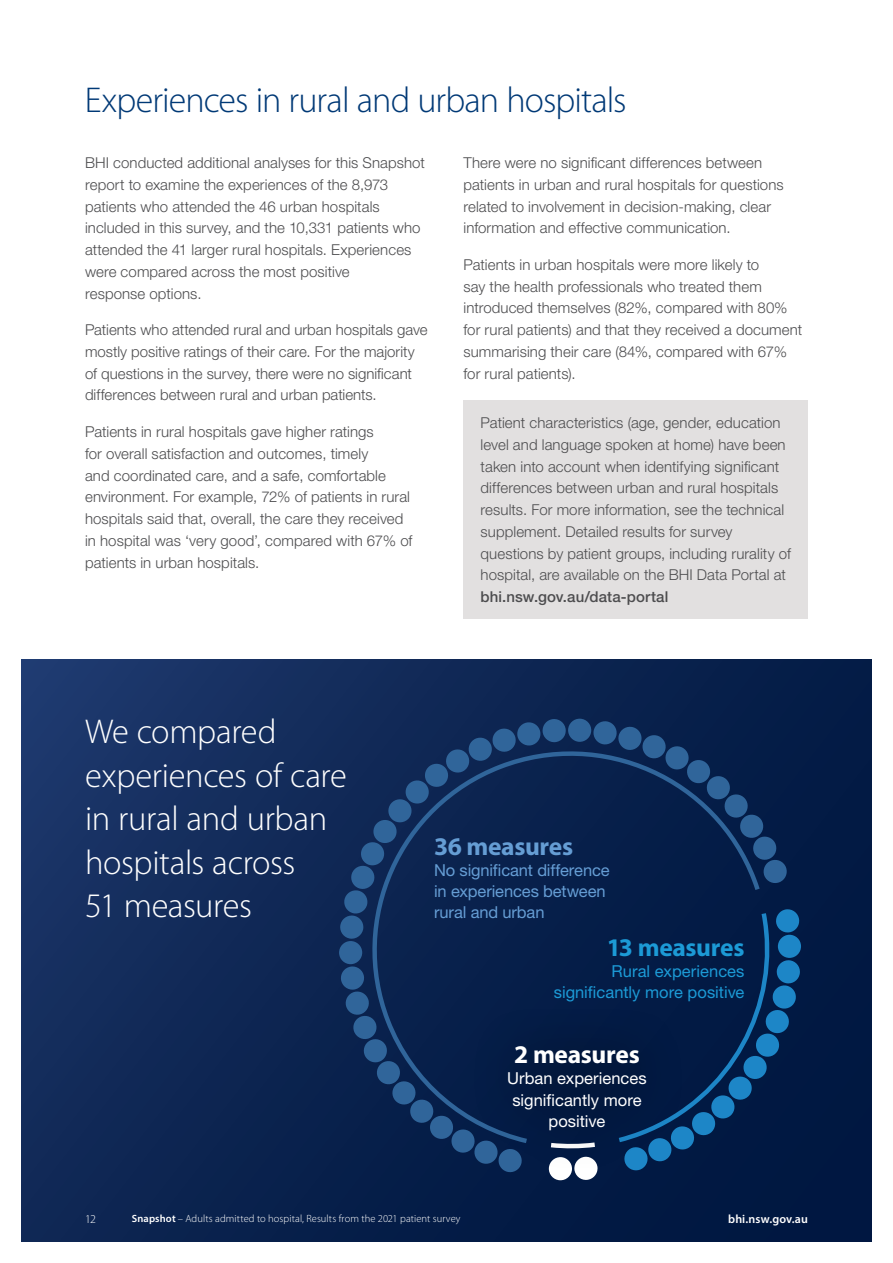
<style>
.page{position:relative;width:893px;height:1263px;background:#fff}
.page>*{position:absolute;margin:0;border:0;box-sizing:border-box;transform-origin:0 0}
.t1{font:300 36px "Myriad Pro";letter-spacing:-.025em;color:#003976}
.t2{font:300 34.5px/43.5px "Myriad Pro";letter-spacing:-.01em;color:#fff}
.t3{font:700 25.5px "Myriad Pro";letter-spacing:-.015em;color:#659dd4}
.t4{font:700 25.5px "Myriad Pro";letter-spacing:-.015em;color:#1c9ad6}
.t5{font:700 25.5px "Myriad Pro";letter-spacing:-.01em;color:#fff}
.t6{font:16.5px/21px "Helvetica Neue LT Std";letter-spacing:-.01em;color:#659dd4}
.t7{font:16.5px/21px "Helvetica Neue LT Std";color:#fff;text-align:center}
.t8{font:16.5px/21px "Helvetica Neue LT Std";color:#1c9ad6;text-align:right}
.t9{font:300 15px/21.8px "Helvetica Neue LT Std";letter-spacing:.005em;color:#4d4d4f}
.t10{font:500 15px "Helvetica Neue LT Std";letter-spacing:.005em;color:#4d4d4f}
.t11{font:600 12px "Myriad Pro";letter-spacing:.005em;color:#fff}
.t12{font:300 12px "Myriad Pro";color:#fff}
.t13{font:300 10.5px "Myriad Pro";letter-spacing:.01em;color:#fff}
.s1{font-weight:600}
</style>
<div class="page">
<div style="left:21px;top:659px;width:851px;height:583px;background:linear-gradient(to right,#162f5f,#00173f)"></div>
<svg style="left:593px;top:720px;width:195px;height:164px;background:#0a2753"></svg>
<div style="left:568px;top:718px;width:23px;height:24px;background:#30659a;border-radius:50%"></div>
<svg style="left:340px;top:719px;width:226px;height:220px;background:#112c5a"></svg>
<div style="left:339px;top:941px;width:23px;height:23px;background:#30659a;border-radius:50%"></div>
<div style="left:340px;top:966px;width:183px;height:207px;background:#061e49"></div>
<div style="left:549px;top:1157px;width:23px;height:23px;background:#fff;border-radius:50%"></div>
<svg style="left:574px;top:1172px;width:24px;height:8px"></svg>
<svg style="left:687px;top:908px;width:113px;height:264px;background:#073261"></svg>
<svg style="left:346px;top:725px;width:414px;height:418px;background:#0c2955"></svg>
<div style="left:468px;top:1004px;width:219px;height:168px;background:#000;opacity:.75"></div>
<div style="left:464px;top:400px;width:344px;height:219px;background:#e2e0e0"></div>
<h1 class="t1" style="left:85px;top:80px;width:543px">Experiences in rural and urban hospitals</h1>
<p class="t9" style="left:85px;top:152px;width:341px">BHI conducted additional analyses for this Snapshot report to examine the experiences of the 8,973 patients who attended the 46 urban hospitals included in this survey, and the 10,331 patients who attended the 41 larger rural hospitals. Experiences were compared across the most positive<br>response options.</p>
<p class="t9" style="left:85px;top:319px;width:344px">Patients who attended rural and urban hospitals gave mostly positive ratings of their care. For the majority of questions in the survey, there were no significant differences between rural and urban patients.</p>
<p class="t9" style="left:85px;top:421px;width:329px">Patients in rural hospitals gave higher ratings<br>for overall satisfaction and outcomes, timely<br>and coordinated care, and a safe, comfortable environment. For example, 72% of patients in rural hospitals said that, overall, the care they received in hospital was ‘very good’, compared with 67% of patients in urban hospitals.</p>
<p class="t9" style="left:463px;top:152px;width:322px">There were no significant differences between patients in urban and rural hospitals for questions related to involvement in decision-making, clear information and effective communication.</p>
<p class="t9" style="left:463px;top:253px;width:340px">Patients in urban hospitals were more likely to<br>say the health professionals who treated them introduced themselves (82%, compared with 80% for rural patients) and that they received a document summarising their care (84%, compared with 67% for rural patients).</p>
<p class="t9" style="left:481px;top:412px;width:312px">Patient characteristics (age, gender, education level and language spoken at home) have been taken into account when identifying significant differences between urban and rural hospitals results. For more information, see the technical supplement. Detailed results for survey questions by patient groups, including rurality of hospital, are available on the BHI Data Portal at</p>
<p class="t10" style="left:481px;top:588px;width:189px">bhi.nsw.gov.au/data-portal</p>
<h2 class="t2" style="left:85px;top:710px;width:263px">We compared experiences of care in rural and urban hospitals across<br>51 measures</h2>
<h3 class="t3" style="left:434px;top:829px;width:141px">36 measures</h3>
<p class="t6" style="left:434px;top:859px;width:177px">No significant difference in experiences between rural and urban</p>
<h3 class="t4" style="left:607px;top:931px;width:139px">13 measures</h3>
<p class="t8" style="left:554px;top:960px;width:192px">Rural experiences significantly more positive</p>
<h3 class="t5" style="left:514px;top:1038px;width:127px">2 measures</h3>
<p class="t7" style="left:507px;top:1068px;width:141px">Urban experiences significantly more positive</p>
<p class="t12" style="left:85px;top:1212px;width:12px">12</p>
<p class="t13" style="left:132px;top:1212px;width:330px"><span class="s1">Snapshot</span> – Adults admitted to hospital, Results from the 2021 patient survey</p>
<p class="t11" style="left:728px;top:1211px;width:81px">bhi.nsw.gov.au</p>
</div>
